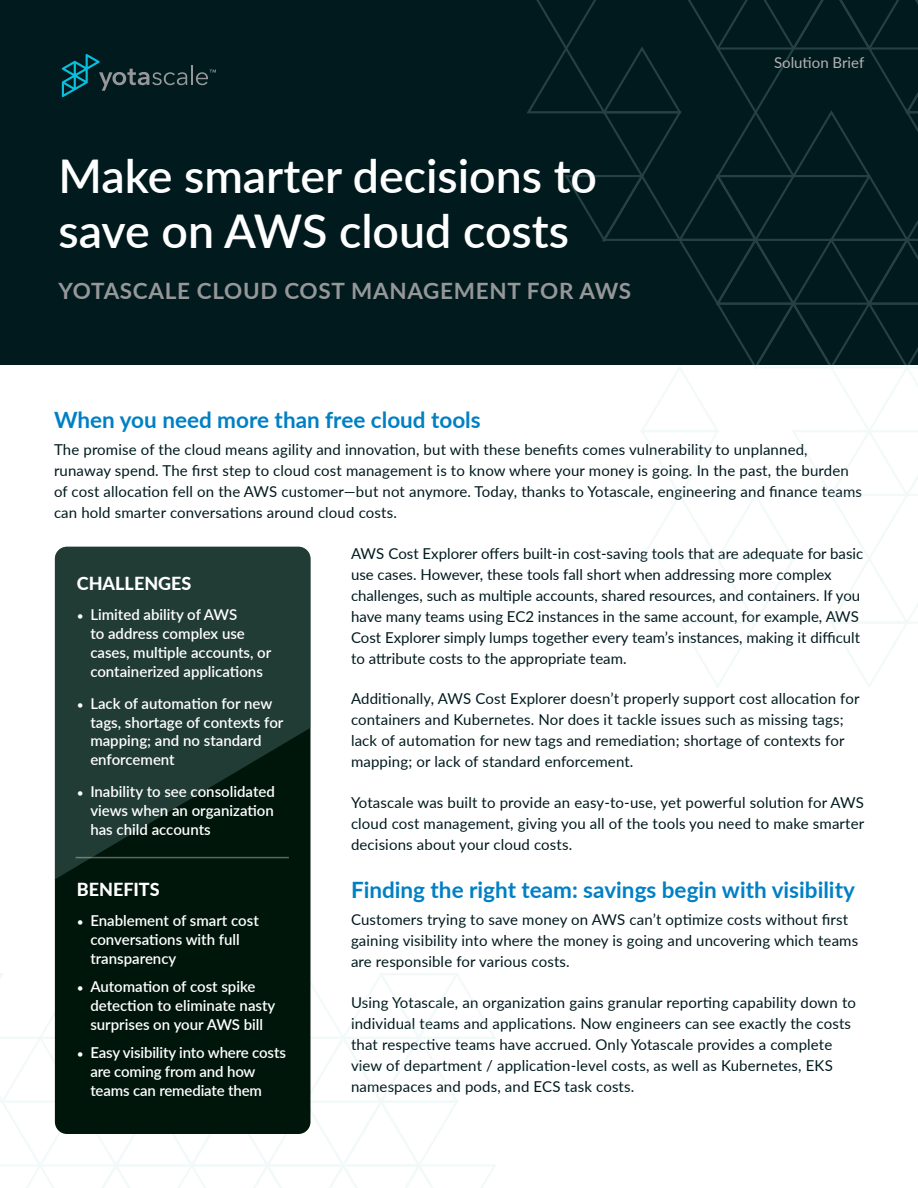
<style>
.page{position:relative;width:918px;height:1188px;background:#fff}
.page>*{position:absolute;margin:0;border:0;box-sizing:border-box;transform-origin:0 0}
.t1{font:600 46.5px/55.8px "Lato";color:#fff}
.t2{font:700 22.5px "Lato";color:#0080c4}
.t3{font:700 22.5px "Lato";letter-spacing:.03em;color:#969799}
.t4{font:800 18px "Lato";color:#fff}
.t5{font:15px/21px "Lato";letter-spacing:.01em;color:#011a1e}
.t6{font:600 15px/18.8px "Lato";color:#fff}
.t7{font:15px "Lato";color:#b3b3b3}
.s1{font-weight:400;font-size:12px}
</style>
<div class="page">
<svg style="left:0;top:972px;width:496px;height:216px"></svg>
<div style="left:0;top:0;width:918px;height:364px;background:#011a1e"></div>
<svg style="left:62px;top:54px;width:125px;height:43px"></svg>
<hr style="left:191px;top:65px;width:2px;height:20px;background:#969799">
<svg style="left:196px;top:70px;width:20px;height:15px"></svg>
<div style="left:55px;top:547px;width:256px;height:587px;background:#00160b;border-radius:12px"></div>
<svg style="left:55px;top:547px;width:255px;height:332px;fill:#213b35"></svg>
<hr style="left:76px;top:857px;width:213px;height:1px;background:#fff">
<svg style="left:526px;top:0;width:392px;height:688px"></svg>
<h1 class="t1" style="left:58px;top:146px;width:540px">Make smarter decisions to save on AWS cloud costs</h1>
<h2 class="t3" style="left:58px;top:275px;width:574px">YOTASCALE CLOUD COST MANAGEMENT FOR AWS</h2>
<p class="t7" style="left:774px;top:52px;width:92px">Solution Brief</p>
<h2 class="t2" style="left:54px;top:403px;width:428px">When you need more than free cloud tools</h2>
<p class="t5" style="left:54px;top:439px;width:810px">The promise of the cloud means agility and innovation, but with these benefits comes vulnerability to unplanned, runaway spend. The first step to cloud cost management is to know where your money is going. In the past, the burden of cost allocation fell on the AWS customer—but not anymore. Today, thanks to Yotascale, engineering and finance teams can hold smarter conversations around cloud costs.</p>
<p class="t5" style="left:351px;top:542px;width:514px">AWS Cost Explorer offers built-in cost-saving tools that are adequate for basic use cases. However, these tools fall short when addressing more complex challenges, such as multiple accounts, shared resources, and containers. If you have many teams using EC2 instances in the same account, for example, AWS Cost Explorer simply lumps together every team’s instances, making it difficult to attribute costs to the appropriate team.</p>
<p class="t5" style="left:351px;top:688px;width:510px">Additionally, AWS Cost Explorer doesn’t properly support cost allocation for containers and Kubernetes. Nor does it tackle issues such as missing tags; lack of automation for new tags and remediation; shortage of contexts for mapping; or lack of standard enforcement.</p>
<p class="t5" style="left:351px;top:791px;width:515px;text-align:justify">Yotascale was built to provide an easy-to-use, yet powerful solution for AWS cloud cost management, giving you all of the tools you need to make smarter decisions about your cloud costs.</p>
<h2 class="t2" style="left:351px;top:873px;width:505px">Finding the right team: savings begin with visibility</h2>
<p class="t5" style="left:351px;top:909px;width:509px">Customers trying to save money on AWS can’t optimize costs without first gaining visibility into where the money is going and uncovering which teams are responsible for various costs.</p>
<p class="t5" style="left:351px;top:991px;width:506px">Using Yotascale, an organization gains granular reporting capability down to individual teams and applications. Now engineers can see exactly the costs that respective teams have accrued. Only Yotascale provides a complete view of department / application-level costs, as well as Kubernetes, EKS namespaces and pods, and ECS task costs.</p>
<p class="t4" style="left:77px;top:570px;width:116px">CHALLENGES</p>
<p class="t6" style="left:90px;top:605px;width:183px;text-indent:-14px"><span class="s1">•</span> Limited ability of AWS<br>to address complex use cases, multiple accounts, or containerized applications</p>
<p class="t6" style="left:90px;top:693px;width:195px;text-indent:-14px"><span class="s1">•</span> Lack of automation for new tags, shortage of contexts for mapping; and no standard enforcement</p>
<p class="t6" style="left:90px;top:782px;width:186px;text-align:justify;text-indent:-14px"><span class="s1">•</span> Inability to see consolidated views when an organization has child accounts</p>
<p class="t4" style="left:77px;top:876px;width:84px">BENEFITS</p>
<p class="t6" style="left:90px;top:911px;width:170px;text-indent:-14px"><span class="s1">•</span> Enablement of smart cost conversations with full transparency</p>
<p class="t6" style="left:90px;top:977px;width:187px;text-indent:-14px"><span class="s1">•</span> Automation of cost spike detection to eliminate nasty surprises on your AWS bill</p>
<p class="t6" style="left:90px;top:1043px;width:197px;text-indent:-14px"><span class="s1">•</span> Easy visibility into where costs are coming from and how teams can remediate them</p>
</div>
